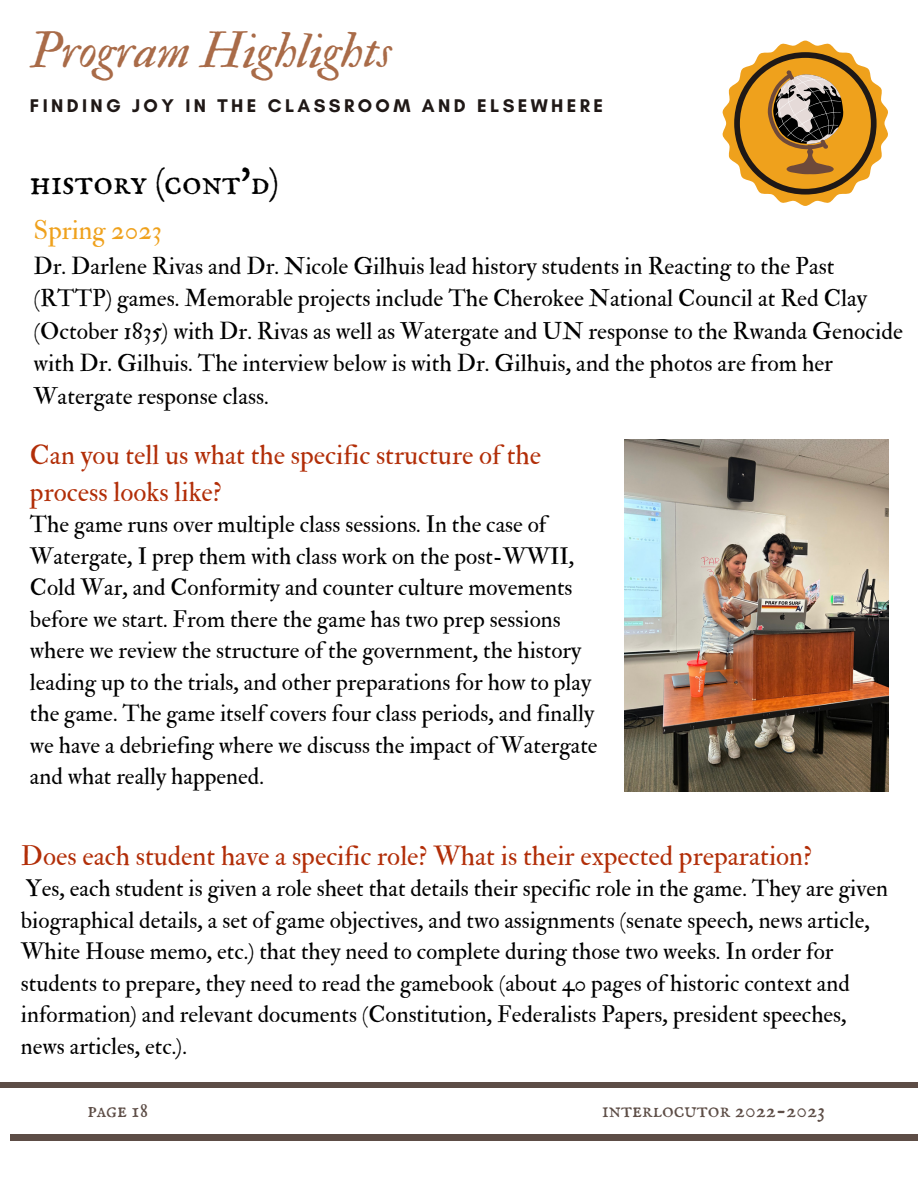
<style>
.page{position:relative;width:918px;height:1188px;background:#fff}
.page>*{position:absolute;margin:0;border:0;box-sizing:border-box;transform-origin:0 0}
.t1{font:49.65px "IM FELL Double Pica Italic";color:#a96b48}
.t2{font:36.45px "IM FELL English SC";color:#000}
.t3{font:27.15px/37.2px "IM FELL Double Pica Roman";color:#b22e08}
.t4{font:26.7px "IM FELL Double Pica Roman";color:#efa11c}
.t5{font:23.7px/32.7px "IM FELL Double Pica Roman";color:#000}
.t6{font:23.25px/31.5px "IM FELL Double Pica Roman";color:#000}
.t7{font:21.75px "IM FELL English SC";color:#5d4d46}
.t8{font:700 18.75px "Glacial Indifference";letter-spacing:.18em;color:#1f1816}
</style>
<div class="page">
<div style="left:0;top:1082px;width:918px;height:6px;background:#5d4d46"></div>
<div style="left:10px;top:1135px;width:908px;height:6px;background:#5d4d46"></div>
<svg style="left:723px;top:41px;width:165px;height:165px"></svg>
<img style="left:624px;top:439px;width:264px;height:352px">
<p class="t1" style="left:30px;top:20px;width:363px">Program Highlights</p>
<p class="t8" style="left:30px;top:94px;width:575px">FINDING JOY IN THE CLASSROOM AND ELSEWHERE</p>
<p class="t2" style="left:30px;top:161px;width:251px">history (cont'd)</p>
<p class="t4" style="left:34px;top:214px;width:130px">Spring 2023</p>
<p class="t5" style="left:34px;top:250px;width:871px">Dr. Darlene Rivas and Dr. Nicole Gilhuis lead history students in Reacting to the Past (RTTP) games. Memorable projects include The Cherokee National Council at Red Clay (October 1835) with Dr. Rivas as well as Watergate and UN response to the Rwanda Genocide with Dr. Gilhuis. The interview below is with Dr. Gilhuis, and the photos are from her Watergate response class.</p>
<p class="t3" style="left:30px;top:436px;width:513px">Can you tell us what the specific structure of the process looks like?</p>
<p class="t6" style="left:30px;top:509px;width:569px">The game runs over multiple class sessions. In the case of Watergate, I prep them with class work on the post-WWII, Cold War, and Conformity and counter culture movements before we start. From there the game has two prep sessions where we review the structure of the government, the history leading up to the trials, and other preparations for how to play the game. The game itself covers four class periods, and finally we have a debriefing where we discuss the impact of Watergate and what really happened.</p>
<p class="t3" style="left:21px;top:838px;width:793px">Does each student have a specific role? What is their expected preparation?</p>
<p class="t6" style="left:21px;top:873px;width:869px">Yes, each student is given a role sheet that details their specific role in the game. They are given biographical details, a set of game objectives, and two assignments (senate speech, news article, White House memo, etc.) that they need to complete during those two weeks. In order for students to prepare, they need to read the gamebook (about 40 pages of historic context and information) and relevant documents (Constitution, Federalists Papers, president speeches, news articles, etc.).</p>
<p class="t7" style="left:87px;top:1098px;width:62px">page 18</p>
<p class="t7" style="left:602px;top:1098px;width:225px">interlocutor 2022-2023</p>
</div>
